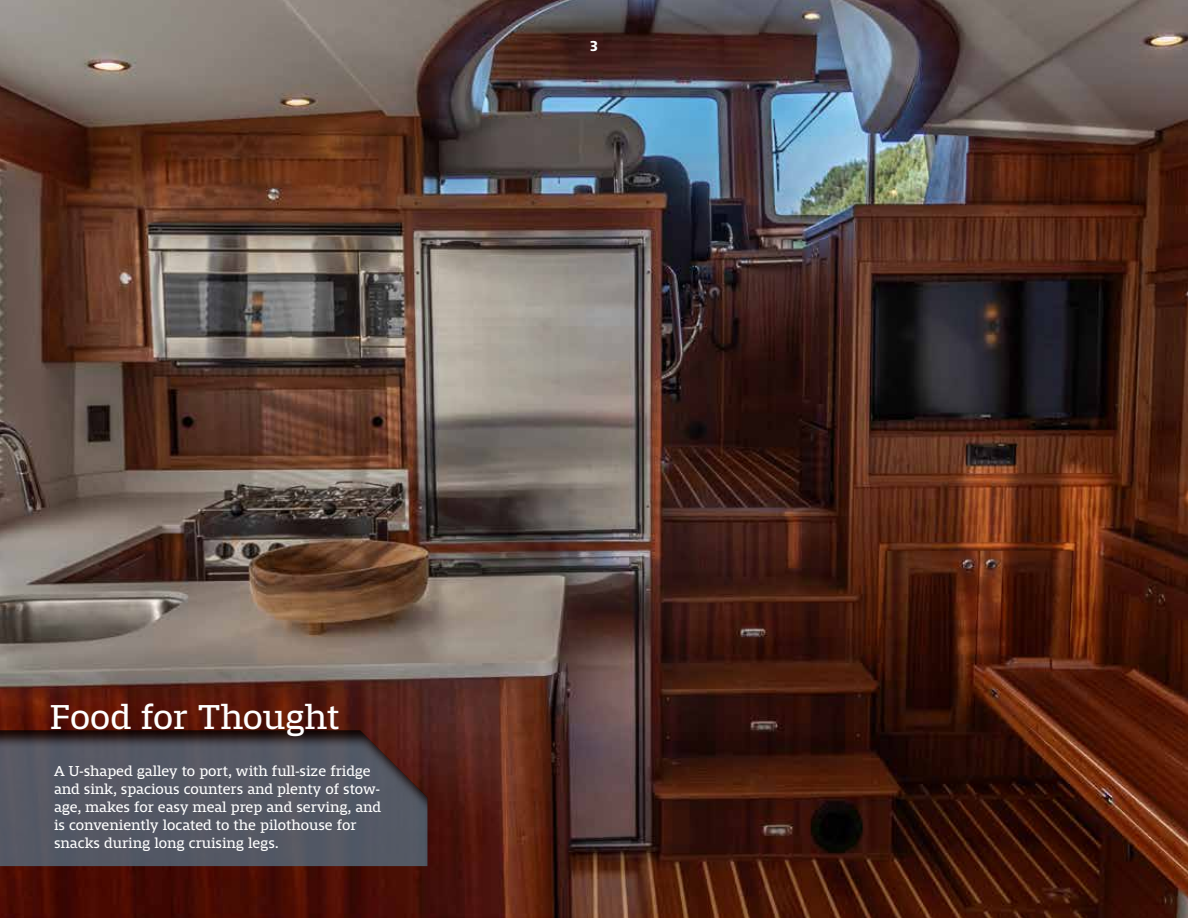
<style>
.page{position:relative;width:1188px;height:918px;background:#fff}
.page>*{position:absolute;margin:0;border:0;box-sizing:border-box;transform-origin:0 0}
.t1{font:36px "Mislab Std";color:#fff}
.t2{font:15px/18px "Mislab Std";color:#fff}
.t3{font:700 15px "Mislab Std";color:#fff}
</style>
<div class="page">
<img style="left:0;top:0;width:1188px;height:918px">
<svg style="left:0;top:729px;width:429px;height:138px;background:#504f59"></svg>
<p class="t3" style="left:590px;top:39px;width:10px">3</p>
<h1 class="t1" style="left:50px;top:699px;width:291px">Food for Thought</h1>
<p class="t2" style="left:54px;top:762px;width:329px">A U-shaped galley to port, with full-size fridge and sink, spacious counters and plenty of stow&shy;age, makes for easy meal prep and serving, and is conveniently located to the pilothouse for snacks during long cruising legs.</p>
</div>
